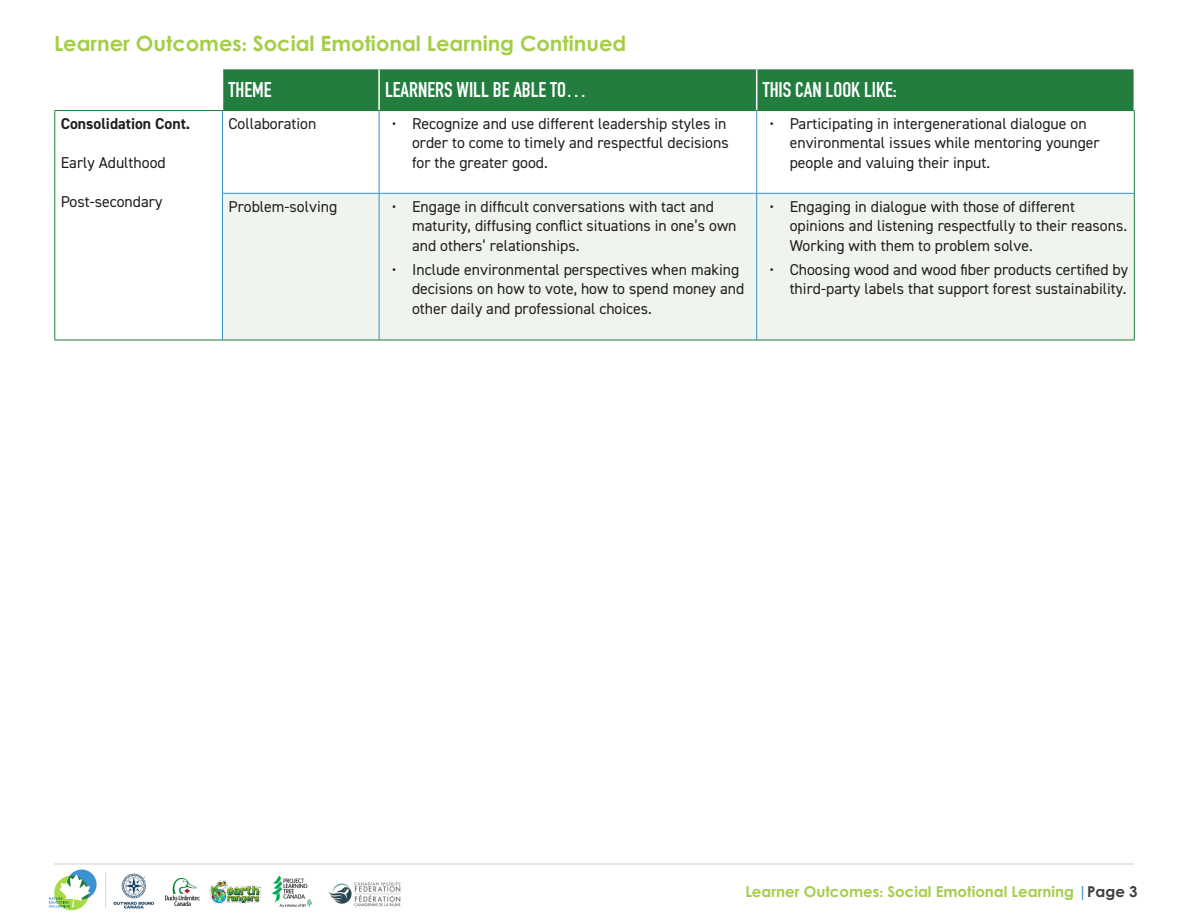
<style>
.page{position:relative;width:1188px;height:918px;background:#fff}
.page>*{position:absolute;margin:0;border:0;box-sizing:border-box;transform-origin:0 0}
.t1{font:700 21px "Century Gothic Pro";color:#a4ce49}
.t2{font:700 21px "DIN Condensed";color:#fff}
.t3{font:15.75px/19.5px "DIN2014";color:#231f20}
.t4{font:700 15.75px "DIN2014";color:#231f20}
.t5{font:700 15px "Century Gothic Pro";color:#a4ce49}
.s1{font-family:"Minion Pro"}
.s2{color:#3990cd}
.s3{color:#3e3e3f}
</style>
<div class="page">
<svg style="left:49px;top:870px;width:48px;height:40px"></svg>
<img style="left:113px;top:873px;width:42px;height:36px">
<img style="left:166px;top:878px;width:34px;height:28px">
<img style="left:209px;top:880px;width:52px;height:25px">
<img style="left:271px;top:876px;width:40px;height:32px">
<img style="left:330px;top:883px;width:71px;height:23px">
<hr style="left:54px;top:864px;width:1080px;height:1px;background:#d1d2d4">
<div style="left:223px;top:69px;width:911px;height:41px;background:#227d3e"></div>
<div style="left:223px;top:194px;width:911px;height:146px;background:#f0f4ef"></div>
<hr style="left:378px;top:69px;width:2px;height:41px;background:#fff">
<hr style="left:756px;top:69px;width:1px;height:41px;background:#fff">
<hr style="left:379px;top:111px;width:1px;height:82px;background:#3990cd">
<hr style="left:756px;top:111px;width:1px;height:82px;background:#3990cd">
<hr style="left:379px;top:194px;width:1px;height:146px;background:#3990cd">
<hr style="left:756px;top:194px;width:1px;height:146px;background:#3990cd">
<hr style="left:222px;top:111px;width:1px;height:82px;background:#3990cd">
<hr style="left:222px;top:194px;width:1px;height:146px;background:#3990cd">
<hr style="left:55px;top:110px;width:167px;height:1px;background:#227d3e">
<hr style="left:54px;top:111px;width:1px;height:82px;background:#227d3e">
<hr style="left:54px;top:193px;width:1px;height:147px;background:#227d3e">
<hr style="left:55px;top:340px;width:167px;height:1px;background:#227d3e">
<hr style="left:222px;top:110px;width:157px;height:1px;background:#227d3e">
<hr style="left:379px;top:110px;width:378px;height:1px;background:#227d3e">
<hr style="left:757px;top:110px;width:378px;height:1px;background:#227d3e">
<hr style="left:1134px;top:111px;width:1px;height:82px;background:#227d3e">
<hr style="left:1134px;top:193px;width:1px;height:147px;background:#227d3e">
<hr style="left:222px;top:340px;width:157px;height:1px;background:#227d3e">
<hr style="left:379px;top:340px;width:378px;height:1px;background:#227d3e">
<hr style="left:757px;top:340px;width:378px;height:1px;background:#227d3e">
<hr style="left:222px;top:193px;width:157px;height:1px;background:#3990cd">
<hr style="left:379px;top:193px;width:378px;height:1px;background:#3990cd">
<hr style="left:757px;top:193px;width:377px;height:1px;background:#3990cd">
<p class="t1" style="left:54px;top:30px;width:574px">Learner Outcomes<span class="s1">:</span> Social Emotional Learning Continued</p>
<p class="t2" style="left:228px;top:76px;width:45px">THEME</p>
<p class="t2" style="left:385px;top:76px;width:203px">LEARNERS WILL BE ABLE TO…</p>
<p class="t2" style="left:763px;top:76px;width:136px">THIS CAN LOOK LIKE:</p>
<p class="t4" style="left:61px;top:113px;width:131px">Consolidation Cont.</p>
<p class="t3" style="left:61px;top:152px;width:106px">Early Adulthood</p>
<p class="t3" style="left:61px;top:191px;width:103px">Post-secondary</p>
<p class="t3" style="left:228px;top:113px;width:89px">Collaboration</p>
<p class="t3" style="left:412px;top:113px;width:318px;text-indent:-20px">• Recognize and use different leadership styles in order to come to timely and respectful decisions for the greater good.</p>
<p class="t3" style="left:790px;top:113px;width:312px;text-indent:-20px">• Participating in intergenerational dialogue on environmental issues while mentoring younger people and valuing their input.</p>
<p class="t3" style="left:228px;top:196px;width:110px">Problem-solving</p>
<p class="t3" style="left:412px;top:196px;width:326px;text-indent:-20px">• Engage in difficult conversations with tact and maturity, diffusing conflict situations in one’s own and others’ relationships.</p>
<p class="t3" style="left:412px;top:259px;width:334px;text-indent:-20px">• Include environmental perspectives when making decisions on how to vote, how to spend money and other daily and professional choices.</p>
<p class="t3" style="left:790px;top:196px;width:339px;text-indent:-20px">• Engaging in dialogue with those of different opinions and listening respectfully to their reasons.<br>Working with them to problem solve.</p>
<p class="t3" style="left:769px;top:259px;width:360px;text-align:right">• Choosing wood and wood fiber products certified by third-party labels that support forest sustainability.</p>
<p class="t5" style="left:745px;top:882px;width:394px">Learner Outcomes<span class="s1">:</span> Social Emotional Learning <span class="s2">|</span><span class="s3">Page 3</span></p>
</div>
